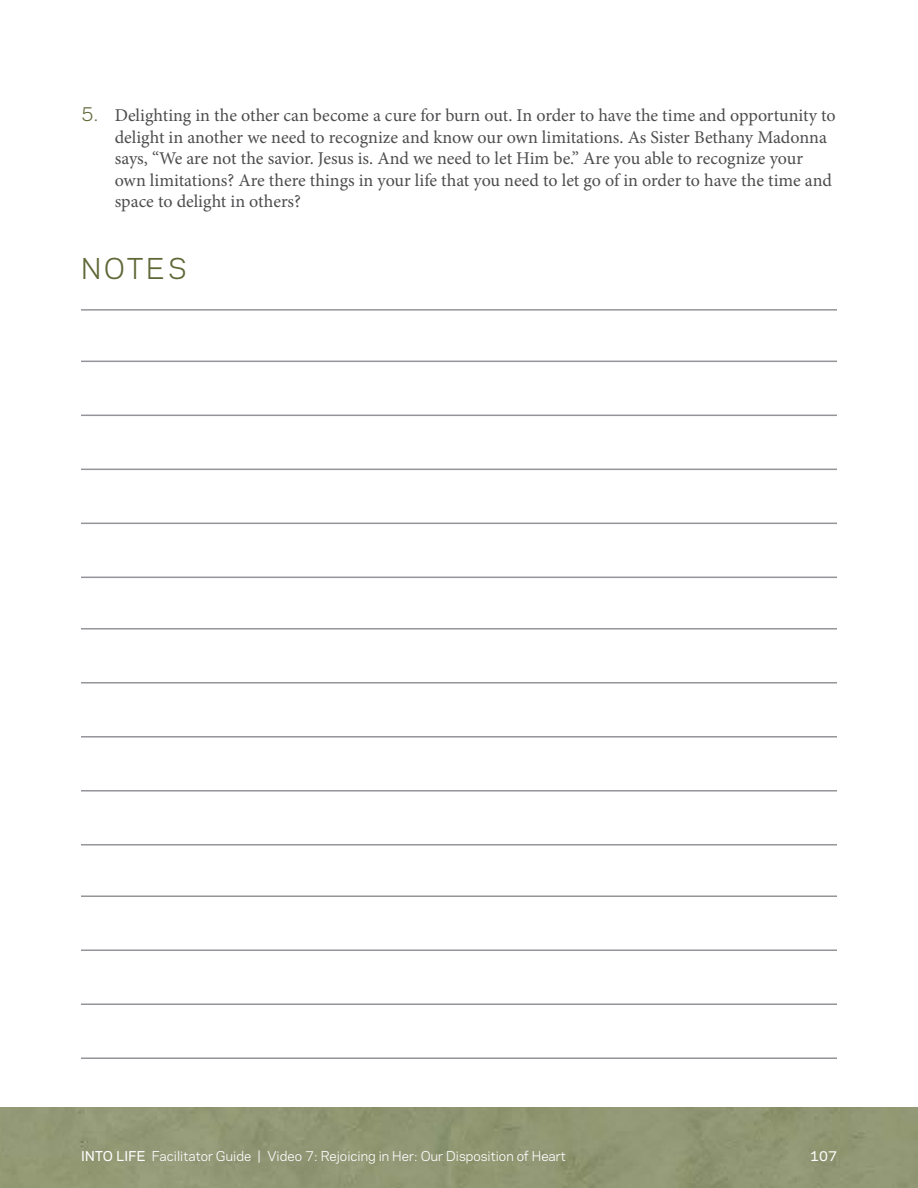
<style>
.page{position:relative;width:918px;height:1188px;background:#fff}
.page>*{position:absolute;margin:0;border:0;box-sizing:border-box;transform-origin:0 0}
.t1{font:27px "Galaxie Polaris";letter-spacing:.1em;color:#606838}
.t2{font:18px/21.6px "Minion Pro";letter-spacing:-.005em;color:#4d4d4f}
.t3{font:12.75px "Galaxie Polaris";color:#fff}
.t4{font:500 12.75px "Galaxie Polaris";color:#fff}
.s1{font-family:"Galaxie Polaris";color:#606838}
.s2{font-weight:500}
</style>
<div class="page">
<hr style="left:81px;top:469px;width:756px;height:1px;background:#939598">
<hr style="left:81px;top:523px;width:756px;height:1px;background:#939598">
<hr style="left:81px;top:361px;width:756px;height:1px;background:#939598">
<hr style="left:81px;top:415px;width:756px;height:1px;background:#939598">
<hr style="left:81px;top:309px;width:756px;height:2px;background:#939598">
<hr style="left:81px;top:736px;width:756px;height:2px;background:#939598">
<hr style="left:81px;top:790px;width:756px;height:2px;background:#939598">
<hr style="left:81px;top:628px;width:756px;height:2px;background:#939598">
<hr style="left:81px;top:682px;width:756px;height:2px;background:#939598">
<hr style="left:81px;top:577px;width:756px;height:1px;background:#939598">
<hr style="left:81px;top:1003px;width:756px;height:2px;background:#939598">
<hr style="left:81px;top:1057px;width:756px;height:2px;background:#939598">
<hr style="left:81px;top:895px;width:756px;height:2px;background:#939598">
<hr style="left:81px;top:949px;width:756px;height:2px;background:#939598">
<hr style="left:81px;top:844px;width:756px;height:2px;background:#939598">
<div style="left:0;top:1107px;width:918px;height:81px;background:#929875"></div>
<p class="t2" style="left:115px;top:105px;width:722px;text-indent:-34px"><span class="s1">5.</span> Delighting in the other can become a cure for burn out. In order to have the time and opportunity to delight in another we need to recognize and know our own limitations. As Sister Bethany Madonna says, “We are not the savior. Jesus is. And we need to let Him be.” Are you able to recognize your own limitations? Are there things in your life that you need to let go of in order to have the time and space to delight in others?</p>
<h1 class="t1" style="left:81px;top:248px;width:107px">NOTES</h1>
<p class="t3" style="left:81px;top:1147px;width:486px"><span class="s2">INTO LIFE</span> Facilitator Guide | Video 7: Rejoicing in Her: Our Disposition of Heart</p>
<p class="t4" style="left:810px;top:1147px;width:28px">107</p>
</div>
